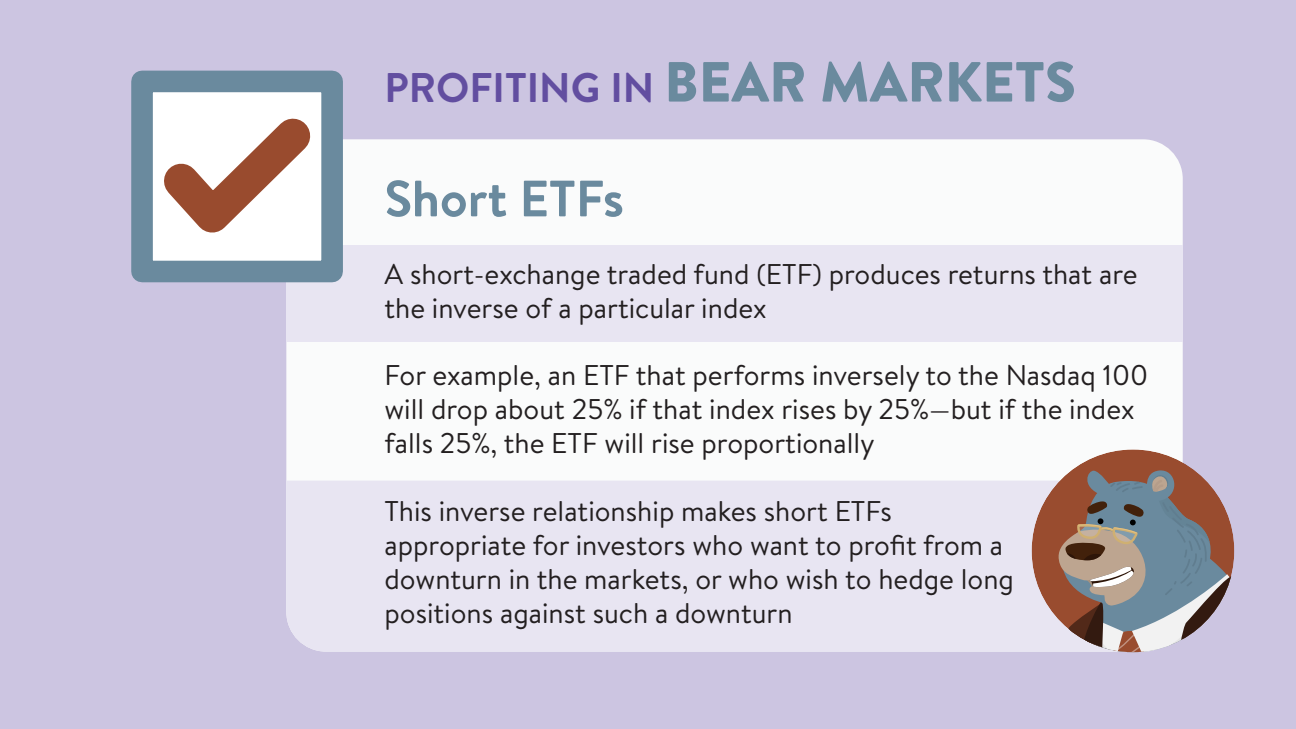
<style>
.page{position:relative;width:1296px;height:729px;background:#ccc5e1}
.page>*{position:absolute;margin:0;border:0;box-sizing:border-box;transform-origin:0 0}
.t1{font:700 51px "Brandon Text";color:#6a8a9e}
.t2{font:700 41.4px "Brandon Text";color:#624ea0}
.t3{font:28.5px/34.2px "Brandon Text";color:#231f20}
.s1{font-weight:900;font-size:56.4px;color:#6a8a9e}
</style>
<div class="page">
<div style="left:286px;top:139px;width:897px;height:513px;background:#fafbfb;border-radius:40px"></div>
<div style="left:286px;top:481px;width:746px;height:171px;background:#e8e5f2"></div>
<div style="left:286px;top:246px;width:897px;height:96px;background:#e8e5f2"></div>
<div style="left:1032px;top:449px;width:202px;height:203px;background:#994c2f;border-radius:50%"></div>
<svg style="left:1032px;top:469px;width:202px;height:183px"></svg>
<div style="left:131px;top:71px;width:212px;height:211px;background:#6a8a9e"></div>
<svg style="left:132px;top:87px;width:210px;height:178px"></svg>
<h2 class="t2" style="left:384px;top:58px;width:693px">PROFITING IN <span class="s1">BEAR MARKETS</span></h2>
<h1 class="t1" style="left:384px;top:163px;width:241px">Short ETFs</h1>
<p class="t3" style="left:384px;top:256px;width:755px">A short-exchange traded fund (ETF) produces returns that are the inverse of a particular index</p>
<p class="t3" style="left:384px;top:357px;width:765px">For example, an ETF that performs inversely to the Nasdaq 100 will drop about 25% if that index rises by 25%—but if the index falls 25%, the ETF will rise proportionally</p>
<p class="t3" style="left:384px;top:493px;width:631px">This inverse relationship makes short ETFs appropriate for investors who want to profit from a downturn in the markets, or who wish to hedge long positions against such a downturn</p>
</div>
